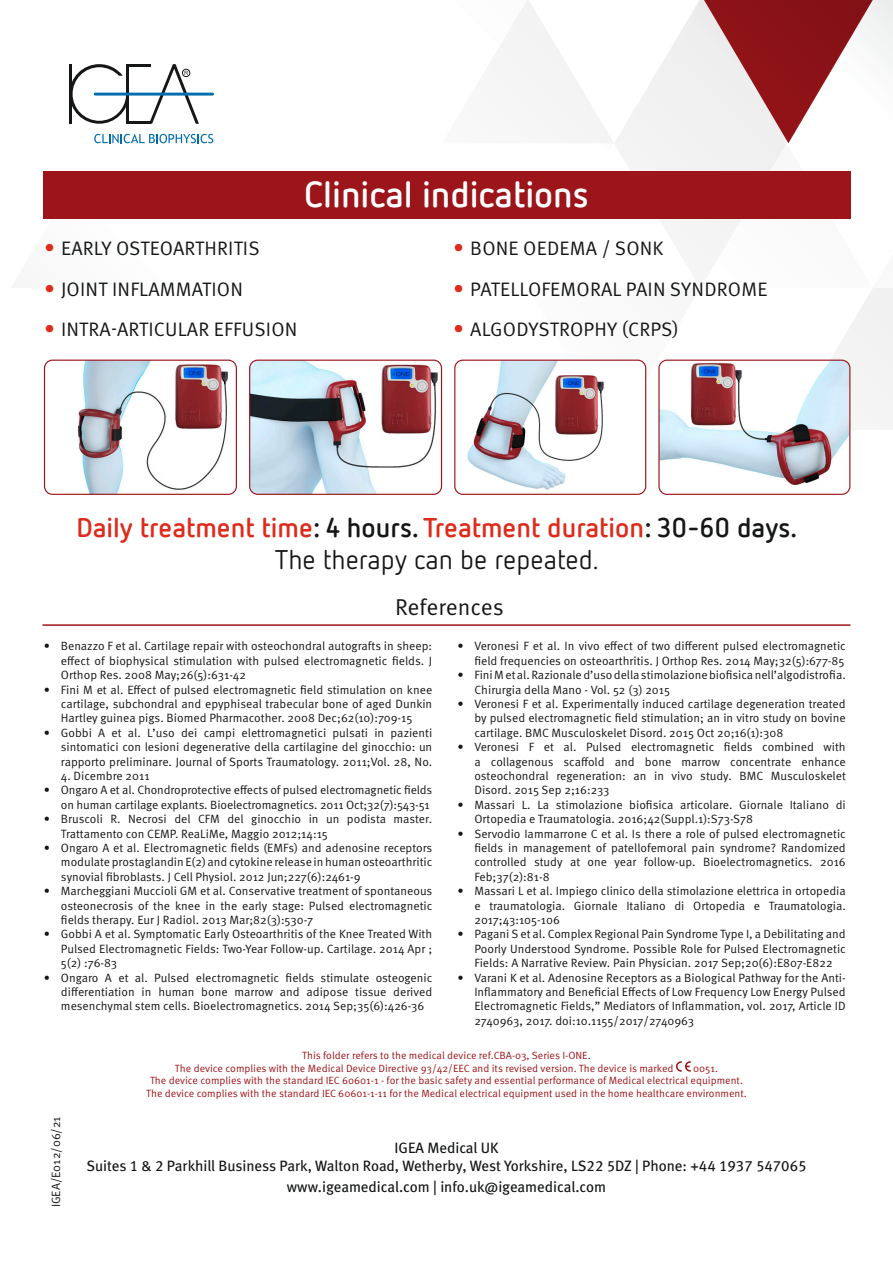
<style>
.page{position:relative;width:893px;height:1263px;background:#fff}
.page>*{position:absolute;margin:0;border:0;box-sizing:border-box;transform-origin:0 0}
.t1{font:700 36px "Netto Web W03";color:#fff}
.t2{font:700 27px "Netto Web W03";color:#dd2b1c}
.t3{font:27px "Netto Pro";color:#151616}
.t4{font:22.95px "Meta Pro";letter-spacing:-.005em;color:#151616}
.t5{font:19.5px "Meta Pro";letter-spacing:.01em;color:#151616}
.t6{font:15px/18px "Meta Book LF";color:#151616;text-align:center}
.t7{font:12px/14.4px "Meta Pro";color:#151616;text-align:justify}
.t8{font:10.5px/12.6px "Meta Pro";color:#9c151a}
.s1{font-size:21px;color:#dd2b1c}
.s2{color:#151616}
</style>
<div class="page">
<img style="left:43px;top:0;width:850px;height:429px">
<div style="left:45px;top:360px;width:191px;height:134px;background:#fff;border-radius:8px"></div>
<img style="left:78px;top:360px;width:158px;height:133px">
<div style="left:44px;top:360px;width:193px;height:135px;border:1px solid #9c151a;border-radius:8px"></div>
<img style="left:250px;top:360px;width:191px;height:133px">
<div style="left:249px;top:360px;width:193px;height:135px;border:1px solid #9c151a;border-radius:8px"></div>
<div style="left:455px;top:360px;width:191px;height:134px;background:#fff;border-radius:8px"></div>
<img style="left:455px;top:360px;width:149px;height:133px">
<div style="left:454px;top:360px;width:192px;height:135px;border:1px solid #9c151a;border-radius:8px"></div>
<img style="left:659px;top:360px;width:191px;height:133px">
<div style="left:658px;top:360px;width:192px;height:135px;border:1px solid #9c151a;border-radius:8px"></div>
<hr style="left:43px;top:624px;width:807px;height:2px;background:#9c151a">
<div style="left:43px;top:172px;width:807px;height:47px;background:#9c151a"></div>
<svg style="left:683px;top:0;width:210px;height:143px"></svg>
<svg style="left:69px;top:64px;width:145px;height:60px"></svg>
<svg style="left:94px;top:134px;width:119px;height:9px"></svg>
<svg style="left:676px;top:1061px;width:15px;height:11px"></svg>
<h1 class="t1" style="left:304px;top:172px;width:286px">Clinical indications</h1>
<h3 class="t5" style="left:44px;top:236px;width:217px"><span class="s1">•</span> EARLY OSTEOARTHRITIS</h3>
<h3 class="t5" style="left:44px;top:277px;width:200px"><span class="s1">•</span> JOINT INFLAMMATION</h3>
<h3 class="t5" style="left:44px;top:317px;width:255px"><span class="s1">•</span> INTRA-ARTICULAR EFFUSION</h3>
<h3 class="t5" style="left:453px;top:236px;width:212px"><span class="s1">•</span> BONE OEDEMA / SONK</h3>
<h3 class="t5" style="left:453px;top:277px;width:316px"><span class="s1">•</span> PATELLOFEMORAL PAIN SYNDROME</h3>
<h3 class="t5" style="left:453px;top:317px;width:227px"><span class="s1">•</span> ALGODYSTROPHY (CRPS)</h3>
<h2 class="t2" style="left:76px;top:510px;width:723px">Daily treatment time<span class="s2">: 4 hours.</span> Treatment duration<span class="s2">: 30-60 days.</span></h2>
<h2 class="t3" style="left:275px;top:542px;width:325px">The therapy can be repeated.</h2>
<h3 class="t4" style="left:395px;top:592px;width:110px">References</h3>
<p class="t7" style="left:61px;top:639px;width:373px;text-indent:-17px">• Benazzo F et al. Cartilage repair with osteochondral autografts in sheep: effect of biophysical stimulation with pulsed electromagnetic fields. J Orthop Res. 2008 May;26(5):631-42</p>
<p class="t7" style="left:61px;top:682px;width:373px;text-indent:-17px">• Fini M et al. Effect of pulsed electromagnetic field stimulation on knee cartilage, subchondral and epyphiseal trabecular bone of aged Dunkin Hartley guinea pigs. Biomed Pharmacother. 2008 Dec;62(10):709-15</p>
<p class="t7" style="left:61px;top:726px;width:373px;text-indent:-17px">• Gobbi A et al. L’uso dei campi elettromagnetici pulsati in pazienti sintomatici con lesioni degenerative della cartilagine del ginocchio: un rapporto preliminare. Journal of Sports Traumatology. 2011;Vol. 28, No.</p>
<p class="t7" style="left:61px;top:769px;width:90px">4. Dicembre 2011</p>
<p class="t7" style="left:44px;top:783px;width:390px;text-align:right">• Ongaro A et al. Chondroprotective effects of pulsed electromagnetic fields on human cartilage explants. Bioelectromagnetics. 2011 Oct;32(7):543-51</p>
<p class="t7" style="left:61px;top:812px;width:373px;text-indent:-17px">• Bruscoli R. Necrosi del CFM del ginocchio in un podista master.<br>Trattamento con CEMP. ReaLiMe, Maggio 2012;14:15</p>
<p class="t7" style="left:61px;top:841px;width:373px;text-indent:-17px">• Ongaro A et al. Electromagnetic fields (EMFs) and adenosine receptors modulate prostaglandin E(2) and cytokine release in human osteoarthritic synovial fibroblasts. J Cell Physiol. 2012 Jun;227(6):2461-9</p>
<p class="t7" style="left:61px;top:884px;width:373px;text-indent:-17px">• Marcheggiani Muccioli GM et al. Conservative treatment of spontaneous osteonecrosis of the knee in the early stage: Pulsed electromagnetic fields therapy. Eur J Radiol. 2013 Mar;82(3):530-7</p>
<p class="t7" style="left:61px;top:927px;width:373px;text-indent:-17px">• Gobbi A et al. Symptomatic Early Osteoarthritis of the Knee Treated With Pulsed Electromagnetic Fields: Two-Year Follow-up. Cartilage. 2014 Apr ; 5(2) :76-83</p>
<p class="t7" style="left:61px;top:970px;width:373px;text-indent:-17px">• Ongaro A et al. Pulsed electromagnetic fields stimulate osteogenic differentiation in human bone marrow and adipose tissue derived mesenchymal stem cells. Bioelectromagnetics. 2014 Sep;35(6):426-36</p>
<p class="t7" style="left:457px;top:639px;width:390px;text-align:right">• Veronesi F et al. In vivo effect of two different pulsed electromagnetic field frequencies on osteoarthritis. J Orthop Res. 2014 May;32(5):677-85</p>
<p class="t7" style="left:474px;top:668px;width:373px;text-indent:-17px">• Fini M et al. Razionale d’uso della stimolazione biofisica nell’algodistrofia.<br>Chirurgia della Mano - Vol. 52 (3) 2015</p>
<p class="t7" style="left:474px;top:697px;width:373px;text-indent:-17px">• Veronesi F et al. Experimentally induced cartilage degeneration treated by pulsed electromagnetic field stimulation; an in vitro study on bovine cartilage. BMC Musculoskelet Disord. 2015 Oct 20;16(1):308</p>
<p class="t7" style="left:474px;top:740px;width:373px;text-indent:-17px">• Veronesi F et al. Pulsed electromagnetic fields combined with a collagenous scaffold and bone marrow concentrate enhance osteochondral regeneration: an in vivo study. BMC Musculoskelet Disord. 2015 Sep 2;16:233</p>
<p class="t7" style="left:474px;top:798px;width:373px;text-indent:-17px">• Massari L. La stimolazione biofisica articolare. Giornale Italiano di<br>Ortopedia e Traumatologia. 2016;42(Suppl.1):S73-S78</p>
<p class="t7" style="left:474px;top:826px;width:373px;text-indent:-17px">• Servodio Iammarrone C et al. Is there a role of pulsed electromagnetic fields in management of patellofemoral pain syndrome? Randomized controlled study at one year follow-up. Bioelectromagnetics. 2016<br>Feb;37(2):81-8</p>
<p class="t7" style="left:474px;top:884px;width:373px;text-indent:-17px">• Massari L et al. Impiego clinico della stimolazione elettrica in ortopedia e traumatologia. Giornale Italiano di Ortopedia e Traumatologia.<br>2017;43:105-106</p>
<p class="t7" style="left:474px;top:927px;width:373px;text-indent:-17px">• Pagani S et al. Complex Regional Pain Syndrome Type I, a Debilitating and Poorly Understood Syndrome. Possible Role for Pulsed Electromagnetic Fields: A Narrative Review. Pain Physician. 2017 Sep;20(6):E807-E822</p>
<p class="t7" style="left:474px;top:970px;width:373px;text-indent:-17px">• Varani K et al. Adenosine Receptors as a Biological Pathway for the Anti-Inflammatory and Beneficial Effects of Low Frequency Low Energy Pulsed Electromagnetic Fields,” Mediators of Inflammation, vol. 2017, Article ID 2740963, 2017. doi:10.1155/2017/2740963</p>
<p class="t7" style="left:49px;top:1207px;width:93px;rotate:-90deg">IGEA/E012/06/21</p>
<p class="t8" style="left:175px;top:1049px;width:500px;text-indent:127px">This folder refers to the medical device ref.CBA-03, Series I-ONE.<br>The device complies with the Medical Device Directive 93/42/EEC and its revised version. The device is marked</p>
<p class="t8" style="left:693px;top:1062px;width:26px">0051.</p>
<p class="t8" style="left:150px;top:1075px;width:594px">The device complies with the standard IEC 60601-1 - for the basic safety and essential performance of Medical electrical equipment.</p>
<p class="t8" style="left:146px;top:1087px;width:602px">The device complies with the standard IEC 60601-1-11 for the Medical electrical equipment used in the home healthcare environment.</p>
<p class="t6" style="left:86px;top:1138px;width:721px">IGEA Medical UK<br>Suites 1 &amp; 2 Parkhill Business Park, Walton Road, Wetherby, West Yorkshire, LS22 5DZ | Phone: +44 1937 547065</p>
<p class="t6" style="left:287px;top:1177px;width:321px">www.igeamedical.com | info.uk@igeamedical.com</p>
</div>
